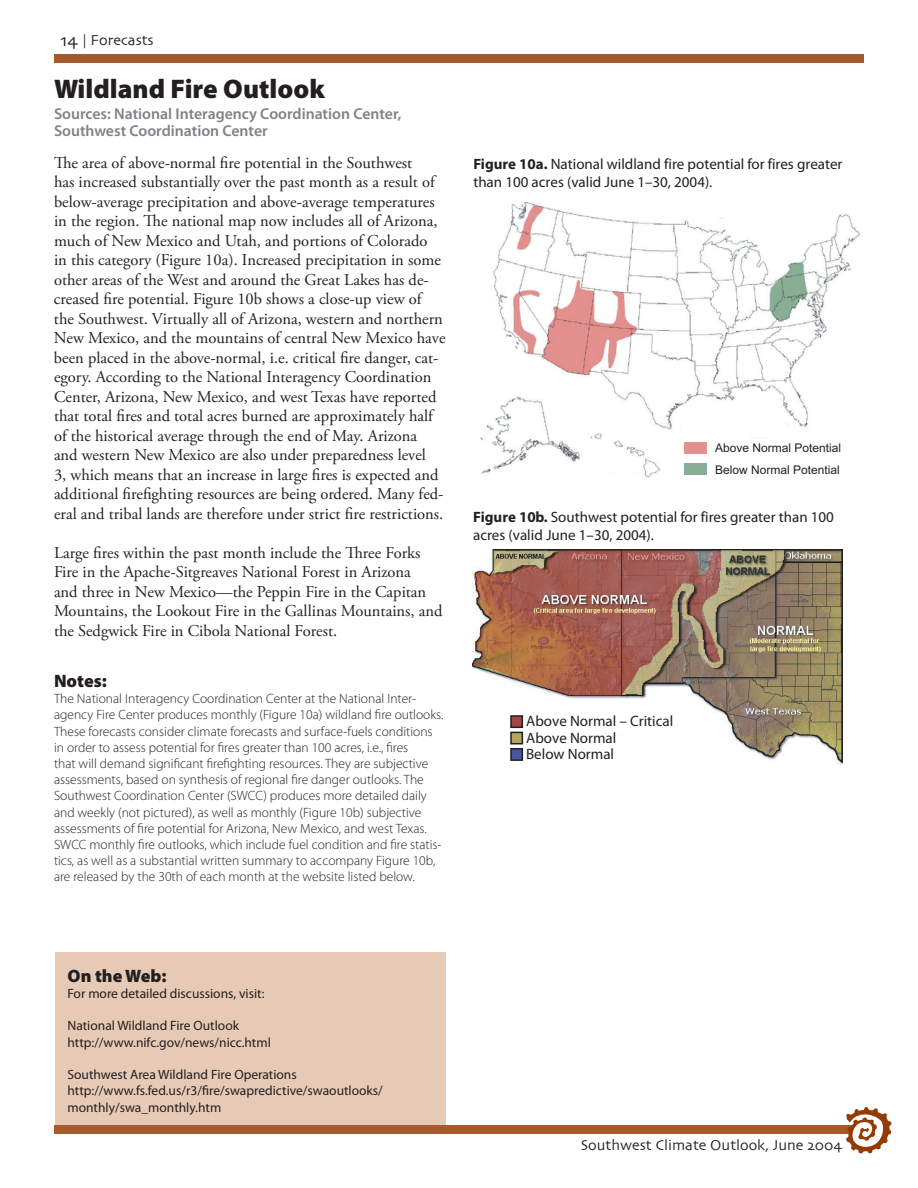
<style>
.page{position:relative;width:918px;height:1188px;background:#fff}
.page>*{position:absolute;margin:0;border:0;box-sizing:border-box;transform-origin:0 0}
.t1{font:900 27px "Myriad Pro";color:#231f20}
.t2{font:900 18px "Myriad Pro";color:#231f20}
.t3{font:16.5px/19.5px "Adobe Garamond Pro";color:#231f20}
.t4{font:600 15.75px/16.5px "Myriad Pro";color:#808285}
.t5{font:15px/18px "Myriad Pro";color:#231f20}
.t6{font:15px "Skia";color:#231f20}
.t7{font:300 13.5px/16.2px "Myriad Pro";color:#231f20}
.t8{font:13.5px/16.2px "Myriad Pro";color:#231f20}
.t9{font:12px/21.6px "Arial";color:#231f20}
.s1{font-size:18px}
.s2{font-weight:700}
</style>
<div class="page">
<div style="left:55px;top:952px;width:391px;height:181px;background:#e7cab6"></div>
<img style="left:480px;top:201px;width:380px;height:277px">
<div style="left:685px;top:442px;width:22px;height:11px;background:#e3908e"></div>
<div style="left:685px;top:464px;width:22px;height:11px;background:#89ae96"></div>
<img style="left:472px;top:549px;width:370px;height:216px">
<div style="left:511px;top:716px;width:11px;height:11px;background:#a3463f"></div>
<div style="left:510px;top:715px;width:13px;height:13px;border:2px solid #231f20"></div>
<div style="left:511px;top:749px;width:11px;height:11px;background:#4857a1"></div>
<div style="left:510px;top:748px;width:13px;height:13px;border:2px solid #231f20"></div>
<div style="left:511px;top:732px;width:11px;height:12px;background:#b7a55d"></div>
<div style="left:510px;top:732px;width:13px;height:12px;border:2px solid #231f20"></div>
<div style="left:55px;top:1126px;width:808px;height:7px;background:#a6592b"></div>
<div style="left:54px;top:1125px;width:810px;height:9px;border:2px solid #a6592b"></div>
<svg style="left:846px;top:1107px;width:46px;height:46px"></svg>
<div style="left:55px;top:55px;width:808px;height:7px;background:#a6592b"></div>
<div style="left:54px;top:54px;width:810px;height:9px;border:2px solid #a6592b"></div>
<p class="t6" style="left:61px;top:31px;width:95px"><span class="s1">14</span> | Forecasts</p>
<h1 class="t1" style="left:54px;top:74px;width:272px">Wildland Fire Outlook</h1>
<p class="t4" style="left:54px;top:106px;width:349px">Sources: National Interagency Coordination Center,<br>Southwest Coordination Center</p>
<p class="t3" style="left:54px;top:154px;width:393px">The area of above-normal fire potential in the Southwest<br>has increased substantially over the past month as a result of below-average precipitation and above-average temperatures in the region. The national map now includes all of Arizona, much of New Mexico and Utah, and portions of Colorado<br>in this category (Figure 10a). Increased precipitation in some other areas of the West and around the Great Lakes has de&shy;creased fire potential. Figure 10b shows a close-up view of the Southwest. Virtually all of Arizona, western and northern New Mexico, and the mountains of central New Mexico have been placed in the above-normal, i.e. critical fire danger, cat&shy;egory. According to the National Interagency Coordination Center, Arizona, New Mexico, and west Texas have reported that total fires and total acres burned are approximately half of the historical average through the end of May. Arizona<br>and western New Mexico are also under preparedness level<br>3, which means that an increase in large fires is expected and additional firefighting resources are being ordered. Many fed&shy;eral and tribal lands are therefore under strict fire restrictions.</p>
<p class="t3" style="left:54px;top:544px;width:390px">Large fires within the past month include the Three Forks Fire in the Apache-Sitgreaves National Forest in Arizona<br>and three in New Mexico—the Peppin Fire in the Capitan Mountains, the Lookout Fire in the Gallinas Mountains, and the Sedgwick Fire in Cibola National Forest.</p>
<p class="t2" style="left:54px;top:671px;width:54px">Notes:</p>
<p class="t7" style="left:54px;top:691px;width:391px">The National Interagency Coordination Center at the National Inter&shy;agency Fire Center produces monthly (Figure 10a) wildland fire outlooks.<br>These forecasts consider climate forecasts and surface-fuels conditions in order to assess potential for fires greater than 100 acres, i.e., fires<br>that will demand significant firefighting resources. They are subjective assessments, based on synthesis of regional fire danger outlooks. The Southwest Coordination Center (SWCC) produces more detailed daily and weekly (not pictured), as well as monthly (Figure 10b) subjective assessments of fire potential for Arizona, New Mexico, and west Texas.<br>SWCC monthly fire outlooks, which include fuel condition and fire statis&shy;tics, as well as a substantial written summary to accompany Figure 10b, are released by the 30th of each month at the website listed below.</p>
<p class="t5" style="left:473px;top:156px;width:371px"><span class="s2">Figure 10a.</span> National wildland fire potential for fires greater than 100 acres (valid June 1–30, 2004).</p>
<p class="t9" style="left:715px;top:438px;width:128px">Above Normal Potential<br>Below Normal Potential</p>
<p class="t5" style="left:473px;top:508px;width:362px"><span class="s2">Figure 10b.</span> Southwest potential for fires greater than 100 acres (valid June 1–30, 2004).</p>
<p class="t5" style="left:526px;top:705px;width:149px;line-height:32.8px">Above Normal – Critical<br>Below Normal</p>
<p class="t5" style="left:526px;top:729px;width:92px">Above Normal</p>
<p class="t2" style="left:68px;top:966px;width:101px">On the Web:</p>
<p class="t8" style="left:68px;top:986px;width:198px">For more detailed discussions, visit:</p>
<p class="t8" style="left:68px;top:1018px;width:205px">National Wildland Fire Outlook http://www.nifc.gov/news/nicc.html</p>
<p class="t8" style="left:68px;top:1067px;width:317px">Southwest Area Wildland Fire Operations http://www.fs.fed.us/r3/fire/swapredictive/swaoutlooks/ monthly/swa_monthly.htm</p>
<p class="t6" style="left:581px;top:1137px;width:263px">Southwest Climate Outlook, June 2004</p>
</div>
